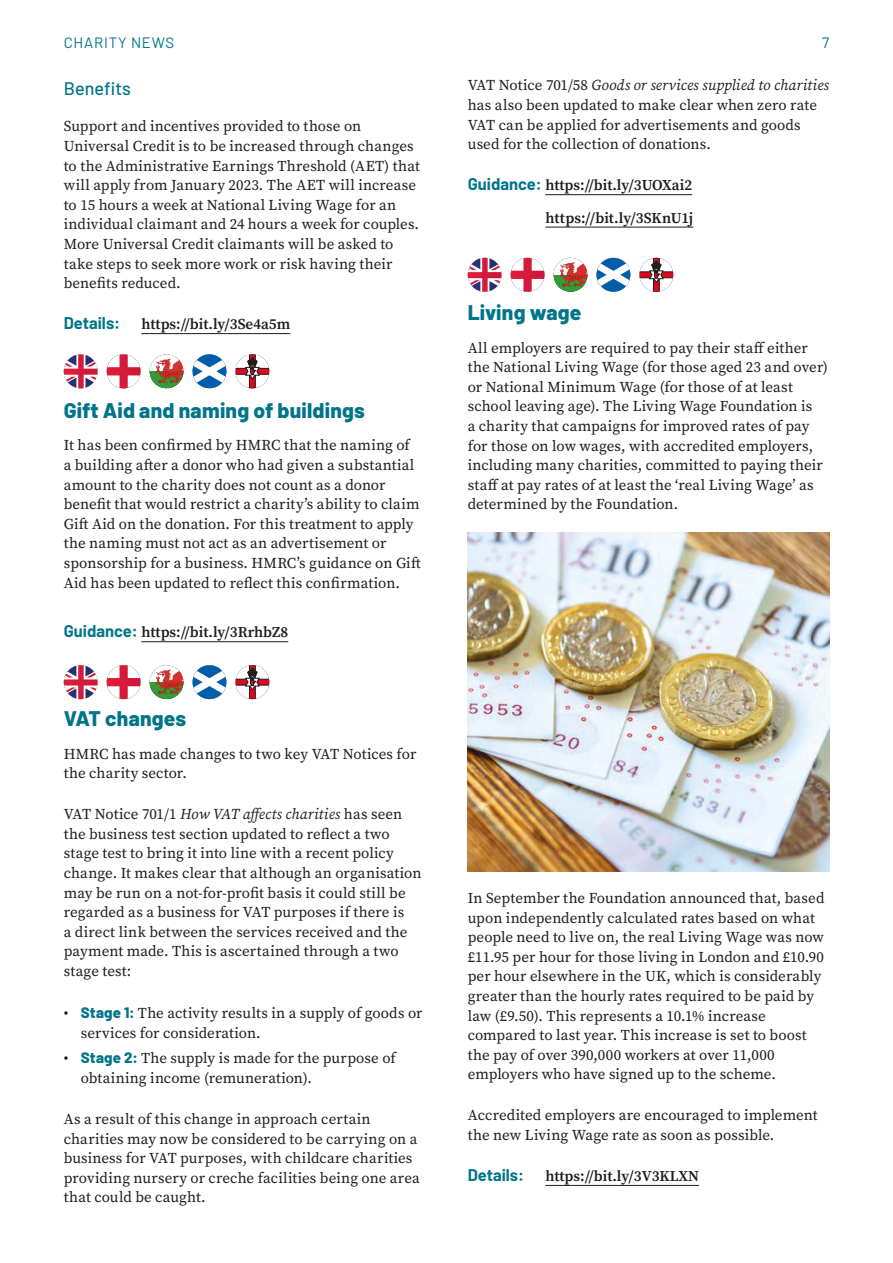
<style>
.page{position:relative;width:893px;height:1263px;background:#fff}
.page>*{position:absolute;margin:0;border:0;box-sizing:border-box;transform-origin:0 0}
.t1{font:800 21.15px "Barlow";letter-spacing:.01em;color:#007589}
.t2{font:500 18.15px "Barlow";letter-spacing:.005em;color:#007589}
.t3{font:700 16.65px "Barlow";color:#007589}
.t4{font:700 16.5px "Barlow";color:#007589}
.t5{font:15.15px/19.6px "Source Serif Pro";letter-spacing:.005em;color:#1d1d1b}
.t6{font:600 15.15px/32.4px "Source Serif Pro";color:#1d1d1b;text-align:right}
.t7{font:600 15px "Source Serif Pro";color:#1d1d1b}
.t8{font:15px "Barlow";letter-spacing:.05em;color:#007589}
.s1{font-style:italic}
.s2{font-family:"Barlow";font-weight:700;font-size:16.65px;color:#007589}
.s3{font-family:"Barlow";font-weight:800;color:#007589}
</style>
<div class="page">
<hr style="left:141px;top:333px;width:149px;height:1px;background:#1d1d1b">
<hr style="left:141px;top:641px;width:147px;height:1px;background:#1d1d1b">
<svg style="left:64px;top:354px;width:34px;height:34px"></svg>
<svg style="left:107px;top:354px;width:34px;height:34px"></svg>
<svg style="left:150px;top:371px;width:29px;height:17px"></svg>
<svg style="left:155px;top:358px;width:28px;height:25px"></svg>
<svg style="left:193px;top:354px;width:33px;height:34px"></svg>
<svg style="left:235px;top:354px;width:34px;height:34px"></svg>
<svg style="left:64px;top:665px;width:34px;height:34px"></svg>
<svg style="left:107px;top:665px;width:34px;height:34px"></svg>
<svg style="left:150px;top:682px;width:29px;height:17px"></svg>
<svg style="left:155px;top:669px;width:28px;height:25px"></svg>
<svg style="left:193px;top:665px;width:33px;height:34px"></svg>
<svg style="left:235px;top:665px;width:34px;height:34px"></svg>
<hr style="left:545px;top:194px;width:147px;height:1px;background:#1d1d1b">
<hr style="left:545px;top:227px;width:148px;height:1px;background:#1d1d1b">
<hr style="left:545px;top:1185px;width:154px;height:1px;background:#1d1d1b">
<svg style="left:468px;top:258px;width:34px;height:34px"></svg>
<svg style="left:511px;top:258px;width:33px;height:34px"></svg>
<svg style="left:554px;top:275px;width:29px;height:17px"></svg>
<svg style="left:559px;top:262px;width:28px;height:25px"></svg>
<svg style="left:596px;top:258px;width:34px;height:34px"></svg>
<svg style="left:639px;top:258px;width:34px;height:34px"></svg>
<img style="left:468px;top:533px;width:361px;height:339px">
<p class="t8" style="left:64px;top:32px;width:112px">CHARITY NEWS</p>
<p class="t8" style="left:822px;top:32px;width:9px">7</p>
<p class="t2" style="left:64px;top:75px;width:69px">Benefits</p>
<p class="t5" style="left:64px;top:116px;width:358px">Support and incentives provided to those on Universal Credit is to be increased through changes to the Administrative Earnings Threshold (AET) that will apply from January 2023. The AET will increase to 15 hours a week at National Living Wage for an individual claimant and 24 hours a week for couples.<br>More Universal Credit claimants will be asked to take steps to seek more work or risk having their benefits reduced.</p>
<p class="t3" style="left:64px;top:311px;width:58px">Details:</p>
<p class="t6" style="left:141px;top:308px;width:150px">https://bit.ly/3Se4a5m</p>
<p class="t5" style="left:468px;top:75px;width:363px">VAT Notice 701/58 <span class="s1">Goods or services supplied to charities </span>has also been updated to make clear when zero rate VAT can be applied for advertisements and goods used for the collection of donations.</p>
<p class="t6" style="left:468px;top:169px;width:227px"><span class="s2">Guidance:</span> https://bit.ly/3UOXai2 https://bit.ly/3SKnU1j</p>
<h1 class="t1" style="left:468px;top:297px;width:115px">Living wage</h1>
<p class="t5" style="left:468px;top:338px;width:362px">All employers are required to pay their staff either the National Living Wage (for those aged 23 and over) or National Minimum Wage (for those of at least school leaving age). The Living Wage Foundation is<br>a charity that campaigns for improved rates of pay for those on low wages, with accredited employers, including many charities, committed to paying their staff at pay rates of at least the ‘real Living Wage’ as determined by the Foundation.</p>
<h1 class="t1" style="left:64px;top:395px;width:303px">Gift Aid and naming of buildings</h1>
<p class="t5" style="left:64px;top:436px;width:358px">It has been confirmed by HMRC that the naming of a building after a donor who had given a substantial amount to the charity does not count as a donor benefit that would restrict a charity’s ability to claim Gift Aid on the donation. For this treatment to apply the naming must not act as an advertisement or sponsorship for a business. HMRC’s guidance on Gift Aid has been updated to reflect this confirmation.</p>
<p class="t6" style="left:64px;top:616px;width:226px"><span class="s2">Guidance:</span> https://bit.ly/3RrhbZ8</p>
<h1 class="t1" style="left:64px;top:703px;width:124px">VAT changes</h1>
<p class="t5" style="left:64px;top:744px;width:354px">HMRC has made changes to two key VAT Notices for the charity sector.</p>
<p class="t5" style="left:64px;top:804px;width:359px">VAT Notice 701/1 <span class="s1">How VAT affects charities</span> has seen the business test section updated to reflect a two stage test to bring it into line with a recent policy change. It makes clear that although an organisation may be run on a not-for-profit basis it could still be regarded as a business for VAT purposes if there is<br>a direct link between the services received and the payment made. This is ascertained through a two stage test:</p>
<p class="t5" style="left:81px;top:1003px;width:343px;text-indent:-17px">• <span class="s3">Stage 1:</span> The activity results in a supply of goods or services for consideration.</p>
<p class="t5" style="left:81px;top:1048px;width:316px;text-indent:-17px">• <span class="s3">Stage 2:</span> The supply is made for the purpose of obtaining income (remuneration).</p>
<p class="t5" style="left:64px;top:1109px;width:357px">As a result of this change in approach certain charities may now be considered to be carrying on a business for VAT purposes, with childcare charities providing nursery or creche facilities being one area that could be caught.</p>
<p class="t5" style="left:468px;top:888px;width:358px">In September the Foundation announced that, based upon independently calculated rates based on what people need to live on, the real Living Wage was now £11.95 per hour for those living in London and £10.90 per hour elsewhere in the UK, which is considerably greater than the hourly rates required to be paid by law (£9.50). This represents a 10.1% increase compared to last year. This increase is set to boost the pay of over 390,000 workers at over 11,000 employers who have signed up to the scheme.</p>
<p class="t5" style="left:468px;top:1105px;width:351px">Accredited employers are encouraged to implement the new Living Wage rate as soon as possible.</p>
<p class="t4" style="left:468px;top:1163px;width:58px">Details:</p>
<p class="t7" style="left:545px;top:1166px;width:155px">https://bit.ly/3V3KLXN</p>
</div>
